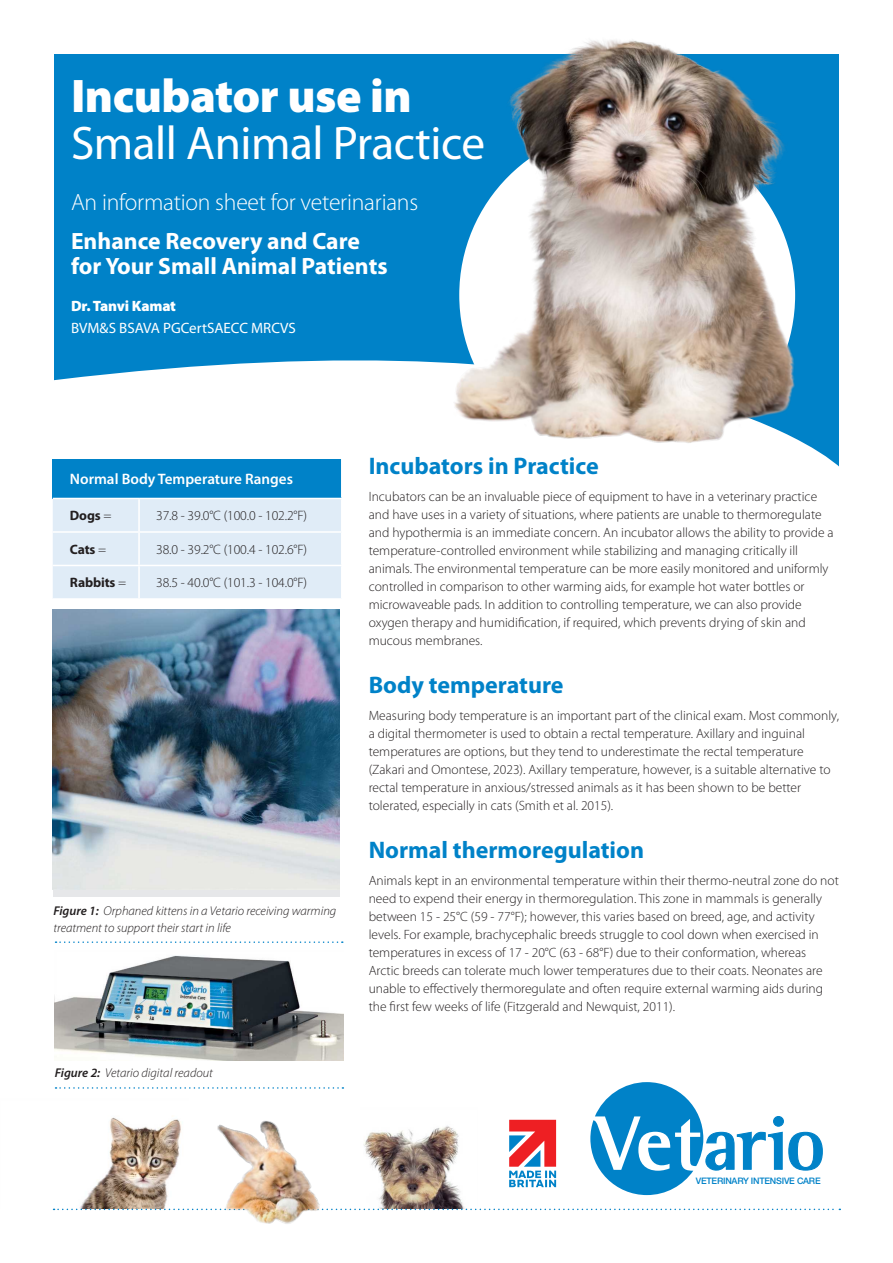
<style>
.page{position:relative;width:893px;height:1263px;background:#fff}
.page>*{position:absolute;margin:0;border:0;box-sizing:border-box;transform-origin:0 0}
.t1{font:47.4px "Myriad Pro";letter-spacing:-.01em;color:#fff}
.t2{font:900 47.4px "Myriad Pro";letter-spacing:-.01em;color:#fff}
.t3{font:700 24px "Myriad Pro";color:#0082c8}
.t4{font:700 23.7px/25.7px "Myriad Pro";color:#fff}
.t5{font:300 23.7px "Myriad Pro";letter-spacing:-.01em;color:#fff}
.t6{font:600 15.15px "Myriad Pro";color:#fff}
.t7{font:15px "Myriad Pro";color:#fff}
.t8{font:900 15px "Myriad Pro";letter-spacing:-.01em;color:#fff}
.t9{font:300 13.65px "Myriad Pro";letter-spacing:-.01em;color:#231f20}
.t10{font:700 13.65px "Myriad Pro";letter-spacing:-.01em;color:#231f20}
.t11{font:300 13.5px/18px "Myriad Pro";color:#231f20}
.t12{font:italic 300 12.75px/16.5px "Myriad Pro";color:#231f20}
.t13{font:500 9px "Helvetica Neue";letter-spacing:-.025em;color:#0082c8}
.s1{font-weight:300}
.s2{font-weight:600}
</style>
<div class="page">
<svg style="left:54px;top:54px;width:785px;height:412px;fill:#0082c8"></svg>
<img style="left:55px;top:955px;width:289px;height:106px">
<svg style="left:56px;top:941px;width:287px;height:2px"></svg>
<svg style="left:56px;top:1087px;width:287px;height:2px"></svg>
<div style="left:53px;top:458px;width:289px;height:40px;background:#0082c8"></div>
<div style="left:53px;top:499px;width:288px;height:99px;background:#e0ecf7"></div>
<hr style="left:138px;top:566px;width:2px;height:32px;background:#fff">
<hr style="left:53px;top:531px;width:86px;height:2px;background:#fff">
<hr style="left:341px;top:458px;width:2px;height:40px;background:#fff">
<hr style="left:138px;top:499px;width:2px;height:32px;background:#fff">
<hr style="left:139px;top:531px;width:204px;height:2px;background:#fff">
<hr style="left:138px;top:533px;width:2px;height:32px;background:#fff">
<hr style="left:53px;top:565px;width:86px;height:1px;background:#fff">
<hr style="left:139px;top:565px;width:204px;height:1px;background:#fff">
<div style="left:53px;top:609px;width:287px;height:288px;background:#e6e7e9"></div>
<img style="left:53px;top:609px;width:287px;height:266px">
<img style="left:442px;top:40px;width:391px;height:426px">
<img style="left:363px;top:1126px;width:101px;height:82px">
<img style="left:80px;top:1117px;width:101px;height:91px">
<svg style="left:590px;top:1082px;width:233px;height:113px"></svg>
<svg style="left:509px;top:1119px;width:48px;height:69px"></svg>
<svg style="left:509px;top:1120px;width:47px;height:67px"></svg>
<svg style="left:54px;top:1208px;width:786px;height:2px"></svg>
<img style="left:216px;top:1120px;width:107px;height:104px">
<p class="t2" style="left:71px;top:69px;width:342px">Incubator use in</p>
<p class="t1" style="left:71px;top:117px;width:416px">Small Animal Practice</p>
<p class="t5" style="left:71px;top:189px;width:349px">An information sheet for veterinarians</p>
<p class="t4" style="left:71px;top:228px;width:318px">Enhance Recovery and Care for Your Small Animal Patients</p>
<p class="t8" style="left:71px;top:297px;width:106px">Dr. Tanvi Kamat</p>
<p class="t7" style="left:71px;top:320px;width:226px">BVM&amp;S BSAVA PGCertSAECC MRCVS</p>
<p class="t6" style="left:70px;top:471px;width:225px">Normal Body Temperature Ranges</p>
<p class="t10" style="left:70px;top:508px;width:43px">Dogs <span class="s1">=</span></p>
<p class="t9" style="left:156px;top:508px;width:152px">37.8 - 39.0°C (100.0 - 102.2°F)</p>
<p class="t10" style="left:70px;top:542px;width:38px">Cats <span class="s1">=</span></p>
<p class="t9" style="left:156px;top:542px;width:152px">38.0 - 39.2°C (100.4 - 102.6°F)</p>
<p class="t10" style="left:70px;top:575px;width:58px">Rabbits <span class="s1">=</span></p>
<p class="t9" style="left:156px;top:575px;width:152px">38.5 - 40.0°C (101.3 - 104.0°F)</p>
<p class="t12" style="left:53px;top:903px;width:284px"><span class="s2">Figure 1:</span> Orphaned kittens in a Vetario receiving warming treatment to support their start in life</p>
<p class="t12" style="left:55px;top:1065px;width:160px"><span class="s2">Figure 2:</span> Vetario digital readout</p>
<p class="t3" style="left:369px;top:453px;width:232px">Incubators in Practice</p>
<p class="t11" style="left:369px;top:488px;width:467px">Incubators can be an invaluable piece of equipment to have in a veterinary practice and have uses in a variety of situations, where patients are unable to thermoregulate and hypothermia is an immediate concern. An incubator allows the ability to provide a temperature-controlled environment while stabilizing and managing critically ill animals. The environmental temperature can be more easily monitored and uniformly controlled in comparison to other warming aids, for example hot water bottles or microwaveable pads. In addition to controlling temperature, we can also provide oxygen therapy and humidification, if required, which prevents drying of skin and mucous membranes.</p>
<p class="t3" style="left:369px;top:672px;width:196px">Body temperature</p>
<p class="t11" style="left:369px;top:706px;width:472px">Measuring body temperature is an important part of the clinical exam. Most commonly, a digital thermometer is used to obtain a rectal temperature. Axillary and inguinal temperatures are options, but they tend to underestimate the rectal temperature (Zakari and Omontese, 2023). Axillary temperature, however, is a suitable alternative to rectal temperature in anxious/stressed animals as it has been shown to be better tolerated, especially in cats (Smith et al. 2015).</p>
<p class="t3" style="left:369px;top:836px;width:277px">Normal thermoregulation</p>
<p class="t11" style="left:369px;top:871px;width:472px">Animals kept in an environmental temperature within their thermo-neutral zone do not need to expend their energy in thermoregulation. This zone in mammals is generally between 15 - 25°C (59 - 77°F); however, this varies based on breed, age, and activity levels. For example, brachycephalic breeds struggle to cool down when exercised in temperatures in excess of 17 - 20°C (63 - 68°F) due to their conformation, whereas Arctic breeds can tolerate much lower temperatures due to their coats. Neonates are unable to effectively thermoregulate and often require external warming aids during the first few weeks of life (Fitzgerald and Newquist, 2011).</p>
<p class="t13" style="left:696px;top:1175px;width:126px">VETERINARY INTENSIVE CARE</p>
</div>
